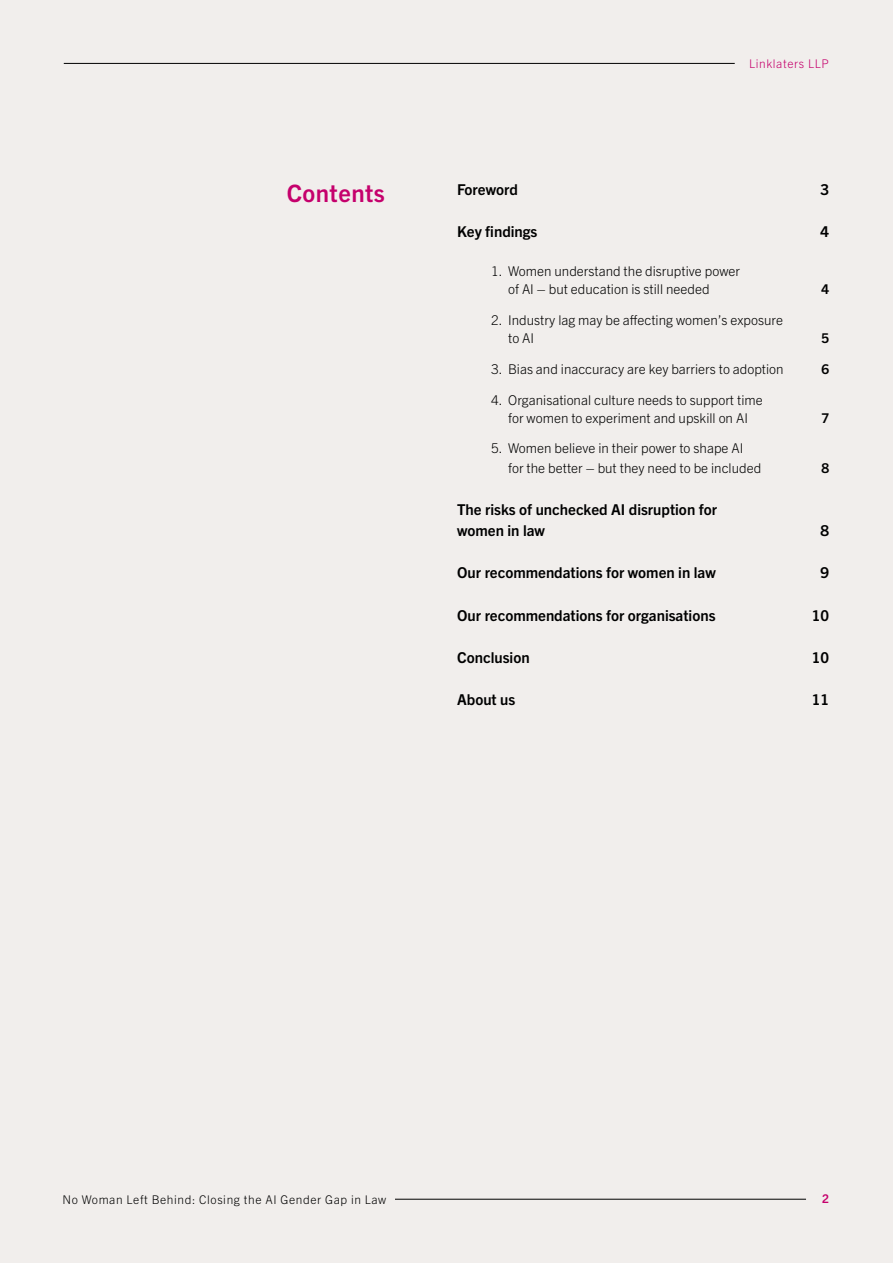
<style>
.page{position:relative;width:893px;height:1263px;background:#f1eeec}
.page>*{position:absolute;margin:0;border:0;box-sizing:border-box;transform-origin:0 0}
.t1{font:700 24px "Trade Gothic Next LT Pro";letter-spacing:.02em;color:#c5006c}
.t2{font:700 15px/21px "Trade Gothic Next LT Pro";color:#000}
.t3{font:300 13.5px/18px "Trade Gothic Next LT Pro";color:#000}
.t4{font:700 13.5px "Trade Gothic Next LT Pro";color:#000}
.t5{font:300 12px "Trade Gothic Next LT Pro";letter-spacing:.05em;color:#000}
.t6{font:300 12px "Trade Gothic Next LT Pro";letter-spacing:.05em;color:#c5006c}
.t7{font:700 12px "Trade Gothic Next LT Pro";color:#c5006c}
</style>
<div class="page">
<hr style="left:64px;top:63px;width:671px;height:1px;background:#000">
<hr style="left:395px;top:1199px;width:411px;height:1px;background:#000">
<h1 class="t1" style="left:287px;top:176px;width:100px">Contents</h1>
<p class="t6" style="left:749px;top:55px;width:81px">Linklaters LLP</p>
<p class="t2" style="left:457px;top:178px;width:62px">Foreword</p>
<p class="t2" style="left:821px;top:178px;width:10px">3</p>
<p class="t2" style="left:457px;top:220px;width:82px">Key findings</p>
<p class="t2" style="left:821px;top:220px;width:10px">4</p>
<p class="t3" style="left:508px;top:261px;width:233px;text-indent:-17px">1. Women understand the disruptive power of AI – but education is still needed</p>
<p class="t4" style="left:821px;top:280px;width:9px">4</p>
<p class="t3" style="left:508px;top:310px;width:276px;text-indent:-17px">2. Industry lag may be affecting women’s exposure to AI</p>
<p class="t4" style="left:821px;top:329px;width:9px">5</p>
<p class="t3" style="left:491px;top:359px;width:294px">3. Bias and inaccuracy are key barriers to adoption</p>
<p class="t4" style="left:821px;top:359px;width:9px">6</p>
<p class="t3" style="left:491px;top:390px;width:273px;text-align:center">4. Organisational culture needs to support time for women to experiment and upskill on AI</p>
<p class="t4" style="left:821px;top:408px;width:9px">7</p>
<p class="t3" style="left:508px;top:438px;width:255px;line-height:19.5px;text-indent:-17px">5. Women believe in their power to shape AI for the better – but they need to be included</p>
<p class="t2" style="left:457px;top:498px;width:261px">The risks of unchecked AI disruption for women in law</p>
<p class="t4" style="left:821px;top:458px;width:9px">8</p>
<p class="t2" style="left:821px;top:519px;width:10px">8</p>
<p class="t2" style="left:457px;top:561px;width:260px">Our recommendations for women in law</p>
<p class="t2" style="left:821px;top:561px;width:10px">9</p>
<p class="t2" style="left:457px;top:604px;width:260px">Our recommendations for organisations</p>
<p class="t2" style="left:812px;top:604px;width:19px">10</p>
<p class="t2" style="left:457px;top:646px;width:74px">Conclusion</p>
<p class="t2" style="left:812px;top:646px;width:19px">10</p>
<p class="t2" style="left:457px;top:688px;width:60px">About us</p>
<p class="t2" style="left:812px;top:688px;width:19px">11</p>
<p class="t5" style="left:63px;top:1191px;width:325px">No Woman Left Behind: Closing the AI Gender Gap in Law</p>
<p class="t7" style="left:822px;top:1190px;width:8px">2</p>
</div>
